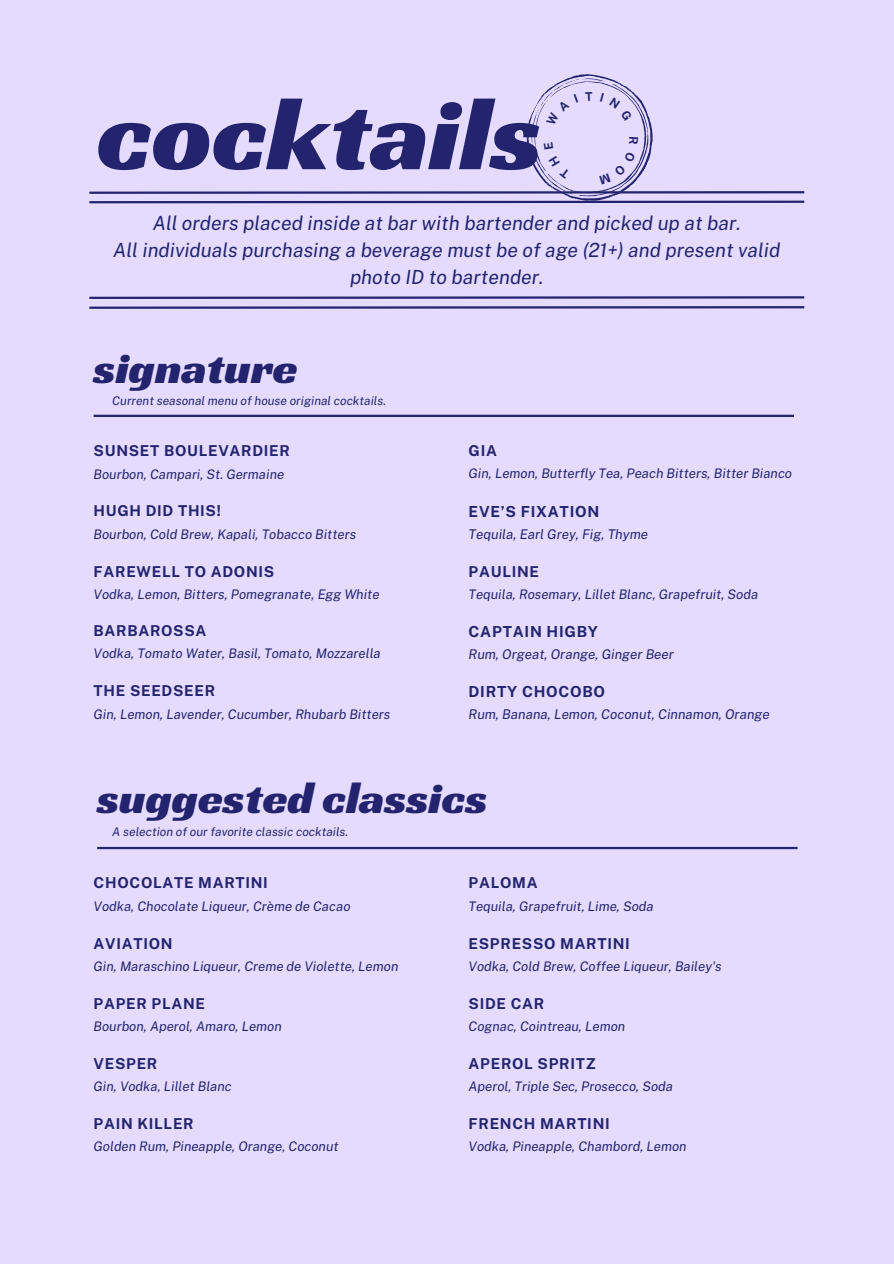
<style>
.page{position:relative;width:894px;height:1264px;background:#fff}
.page>*{position:absolute;margin:0;border:0;box-sizing:border-box;transform-origin:0 0}
.t1{font:105px "Racing Sans One";color:#24236d}
.t2{font:45.3px "Racing Sans One";color:#24236d}
.t3{font:italic 19.5px/27px "Public Sans";color:#24236d;text-align:center}
.t4{font:700 15.15px "Public Sans";letter-spacing:.05em;color:#24236d}
.t5{font:700 15px "Public Sans";letter-spacing:.05em;color:#24236d}
.t6{font:italic 13.35px "Public Sans";color:#24236d}
.t7{font:italic 13.2px "Public Sans";color:#24236d}
.t8{font:italic 12px "Public Sans";color:#24236d}
</style>
<div class="page">
<div style="left:0;top:0;width:893px;height:1263px;background:#e4dbff"></div>
<hr style="left:94px;top:415px;width:699px;height:2px;background:#24236d">
<hr style="left:97px;top:846px;width:700px;height:3px;background:#24236d">
<svg style="left:89px;top:296px;width:716px;height:13px"></svg>
<svg style="left:89px;top:74px;width:716px;height:130px"></svg>
<h5 class="t1" style="left:97px;top:67px;width:446px">cocktails</h5>
<h3 class="t3" style="left:113px;top:209px;width:668px">All orders placed inside at bar with bartender and picked up at bar.<br>All individuals purchasing a beverage must be of age (21+) and present valid photo ID to bartender.</h3>
<p class="t2" style="left:94px;top:338px;width:205px">signature</p>
<h4 class="t8" style="left:112px;top:394px;width:275px">Current seasonal menu of house original cocktails.</h4>
<h4 class="t5" style="left:94px;top:441px;width:198px">SUNSET BOULEVARDIER</h4>
<h5 class="t7" style="left:94px;top:466px;width:192px">Bourbon, Campari, St. Germaine</h5>
<h4 class="t5" style="left:468px;top:441px;width:30px">GIA</h4>
<h5 class="t7" style="left:468px;top:466px;width:325px">Gin, Lemon, Butterfly Tea, Peach Bitters, Bitter Bianco</h5>
<h4 class="t5" style="left:94px;top:502px;width:129px">HUGH DID THIS!</h4>
<h5 class="t7" style="left:94px;top:526px;width:264px">Bourbon, Cold Brew, Kapali, Tobacco Bitters</h5>
<h5 class="t4" style="left:468px;top:502px;width:132px">EVE’S FIXATION</h5>
<h4 class="t6" style="left:468px;top:526px;width:181px">Tequila, Earl Grey, Fig, Thyme</h4>
<h4 class="t5" style="left:94px;top:562px;width:182px">FAREWELL TO ADONIS</h4>
<h5 class="t7" style="left:94px;top:586px;width:287px">Vodka, Lemon, Bitters, Pomegranate, Egg White</h5>
<h2 class="t5" style="left:94px;top:622px;width:114px">BARBAROSSA</h2>
<p class="t7" style="left:94px;top:646px;width:288px">Vodka, Tomato Water, Basil, Tomato, Mozzarella</p>
<h5 class="t5" style="left:468px;top:562px;width:72px">PAULINE</h5>
<h4 class="t7" style="left:468px;top:586px;width:291px">Tequila, Rosemary, Lillet Blanc, Grapefruit, Soda</h4>
<h5 class="t4" style="left:468px;top:622px;width:131px">CAPTAIN HIGBY</h5>
<h4 class="t6" style="left:468px;top:646px;width:207px">Rum, Orgeat, Orange, Ginger Beer</h4>
<h4 class="t5" style="left:94px;top:681px;width:123px">THE SEEDSEER</h4>
<h5 class="t7" style="left:94px;top:706px;width:298px">Gin, Lemon, Lavender, Cucumber, Rhubarb Bitters</h5>
<h4 class="t4" style="left:468px;top:682px;width:138px">DIRTY CHOCOBO</h4>
<h5 class="t6" style="left:468px;top:706px;width:302px">Rum, Banana, Lemon, Coconut, Cinnamon, Orange</h5>
<h5 class="t2" style="left:97px;top:769px;width:392px">suggested classics</h5>
<h4 class="t8" style="left:112px;top:825px;width:237px">A selection of our favorite classic cocktails.</h4>
<h5 class="t5" style="left:94px;top:873px;width:176px">CHOCOLATE MARTINI</h5>
<h4 class="t7" style="left:94px;top:898px;width:258px">Vodka, Chocolate Liqueur, Crème de Cacao</h4>
<p class="t5" style="left:468px;top:873px;width:70px">PALOMA</p>
<p class="t7" style="left:468px;top:898px;width:187px">Tequila, Grapefruit, Lime, Soda</p>
<p class="t5" style="left:94px;top:934px;width:80px">AVIATION</p>
<p class="t7" style="left:94px;top:958px;width:306px">Gin, Maraschino Liqueur, Creme de Violette, Lemon</p>
<h5 class="t5" style="left:468px;top:934px;width:163px">ESPRESSO MARTINI</h5>
<h4 class="t7" style="left:468px;top:958px;width:254px">Vodka, Cold Brew, Coffee Liqueur, Bailey's</h4>
<h5 class="t5" style="left:94px;top:994px;width:113px">PAPER PLANE</h5>
<p class="t7" style="left:94px;top:1018px;width:190px">Bourbon, Aperol, Amaro, Lemon</p>
<p class="t5" style="left:94px;top:1054px;width:65px">VESPER</p>
<p class="t7" style="left:94px;top:1078px;width:140px">Gin, Vodka, Lillet Blanc</p>
<p class="t5" style="left:468px;top:994px;width:77px">SIDE CAR</p>
<p class="t7" style="left:468px;top:1018px;width:158px">Cognac, Cointreau, Lemon</p>
<p class="t5" style="left:468px;top:1054px;width:129px">APEROL SPRITZ</p>
<p class="t7" style="left:468px;top:1078px;width:206px">Aperol, Triple Sec, Prosecco, Soda</p>
<h5 class="t5" style="left:94px;top:1114px;width:102px">PAIN KILLER</h5>
<h4 class="t7" style="left:94px;top:1138px;width:246px">Golden Rum, Pineapple, Orange, Coconut</h4>
<p class="t5" style="left:468px;top:1114px;width:142px">FRENCH MARTINI</p>
<p class="t7" style="left:468px;top:1138px;width:219px">Vodka, Pineapple, Chambord, Lemon</p>
</div>
